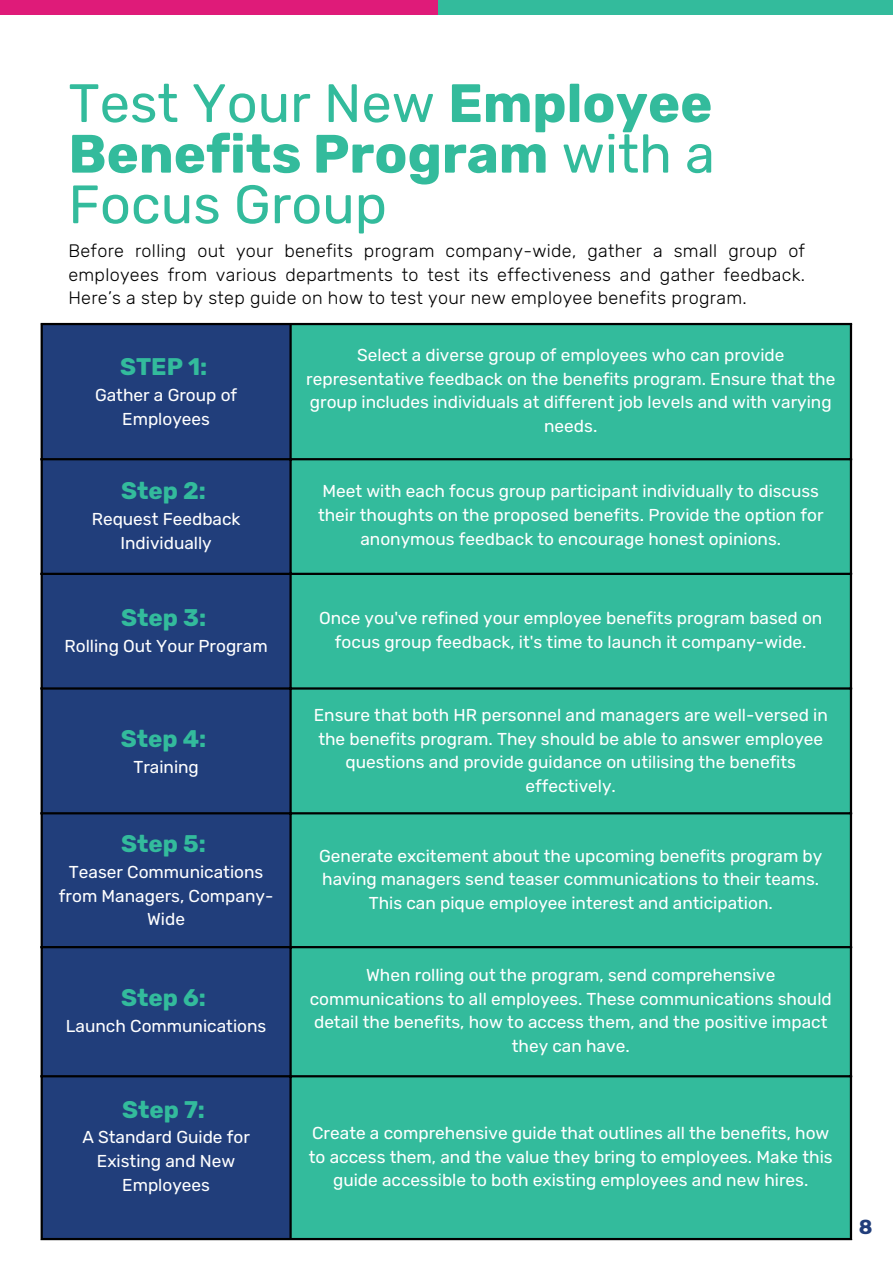
<style>
.page{position:relative;width:893px;height:1264px;background:#fff}
.page>*{position:absolute;margin:0;border:0;box-sizing:border-box;transform-origin:0 0}
.t1{font:54px/50.6px "Rubik";color:#33bb9c;text-align:justify}
.t2{font:700 24px "Rubik";color:#33bb9c}
.t3{font:700 20.25px "Rubik";color:#213e7b}
.t4{font:300 18px/23.5px "Rubik";letter-spacing:.015em;color:#000;text-align:justify}
.t5{font:17.25px/23.5px "Rubik";color:#fff;text-align:center}
.s1{font-weight:700}
</style>
<div class="page">
<div style="left:0;top:0;width:437px;height:14px;background:#df1b79"></div>
<div style="left:437px;top:0;width:455px;height:14px;background:#33bb9c"></div>
<div style="left:43px;top:325px;width:246px;height:912px;background:#213e7b"></div>
<div style="left:292px;top:325px;width:557px;height:912px;background:#33bb9c"></div>
<hr style="left:41px;top:325px;width:2px;height:912px;background:#000">
<hr style="left:289px;top:325px;width:3px;height:912px;background:#000">
<hr style="left:849px;top:325px;width:3px;height:912px;background:#000">
<hr style="left:41px;top:323px;width:811px;height:2px;background:#000">
<hr style="left:41px;top:458px;width:811px;height:2px;background:#000">
<hr style="left:41px;top:572px;width:811px;height:3px;background:#000">
<hr style="left:41px;top:687px;width:811px;height:2px;background:#000">
<hr style="left:41px;top:812px;width:811px;height:2px;background:#000">
<hr style="left:41px;top:946px;width:811px;height:2px;background:#000">
<hr style="left:41px;top:1075px;width:811px;height:2px;background:#000">
<hr style="left:41px;top:1237px;width:811px;height:3px;background:#000">
<p class="t1" style="left:68px;top:78px;width:648px">Test Your New <span class="s1">Employee Benefits Program</span> with a Focus Group</p>
<p class="t4" style="left:68px;top:239px;width:738px">Before rolling out your benefits program company-wide, gather a small group of employees from various departments to test its effectiveness and gather feedback.<br>Here’s a step by step guide on how to test your new employee benefits program.</p>
<p class="t2" style="left:120px;top:353px;width:89px">STEP 1:</p>
<p class="t5" style="left:95px;top:383px;width:144px">Gather a Group of<br>Employees</p>
<p class="t2" style="left:121px;top:477px;width:86px">Step 2:</p>
<p class="t5" style="left:92px;top:507px;width:150px">Request Feedback<br>Individually</p>
<p class="t2" style="left:121px;top:604px;width:86px">Step 3:</p>
<p class="t5" style="left:65px;top:634px;width:204px">Rolling Out Your Program</p>
<p class="t2" style="left:121px;top:724px;width:87px">Step 4:</p>
<p class="t5" style="left:133px;top:754px;width:67px">Training</p>
<p class="t2" style="left:121px;top:829px;width:86px">Step 5:</p>
<p class="t5" style="left:59px;top:860px;width:216px">Teaser Communications from Managers, Company-<br>Wide</p>
<p class="t2" style="left:121px;top:983px;width:86px">Step 6:</p>
<p class="t5" style="left:66px;top:1014px;width:202px">Launch Communications</p>
<p class="t5" style="left:306px;top:343px;width:530px">Select a diverse group of employees who can provide representative feedback on the benefits program. Ensure that the group includes individuals at different job levels and with varying needs.</p>
<p class="t5" style="left:318px;top:480px;width:507px">Meet with each focus group participant individually to discuss their thoughts on the proposed benefits. Provide the option for anonymous feedback to encourage honest opinions.</p>
<p class="t5" style="left:319px;top:606px;width:504px">Once you've refined your employee benefits program based on focus group feedback, it's time to launch it company-wide.</p>
<p class="t5" style="left:314px;top:703px;width:515px">Ensure that both HR personnel and managers are well-versed in the benefits program. They should be able to answer employee questions and provide guidance on utilising the benefits effectively.</p>
<p class="t5" style="left:319px;top:844px;width:504px">Generate excitement about the upcoming benefits program by having managers send teaser communications to their teams.<br>This can pique employee interest and anticipation.</p>
<p class="t5" style="left:310px;top:963px;width:523px">When rolling out the program, send comprehensive communications to all employees. These communications should detail the benefits, how to access them, and the positive impact they can have.</p>
<p class="t2" style="left:122px;top:1095px;width:84px">Step 7:</p>
<p class="t5" style="left:82px;top:1125px;width:169px">A Standard Guide for<br>Existing and New<br>Employees</p>
<p class="t5" style="left:309px;top:1121px;width:525px">Create a comprehensive guide that outlines all the benefits, how to access them, and the value they bring to employees. Make this guide accessible to both existing employees and new hires.</p>
<p class="t3" style="left:858px;top:1215px;width:15px">8</p>
</div>
